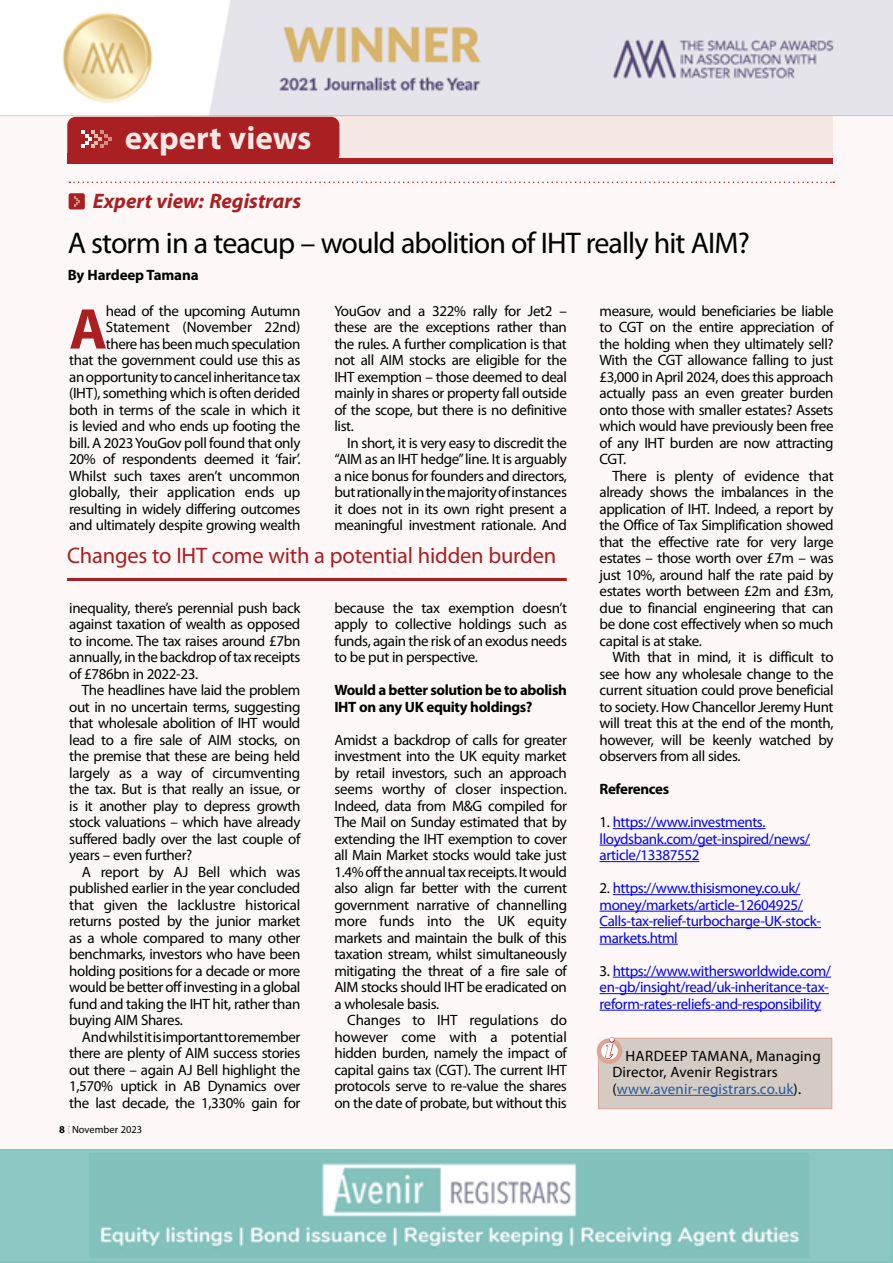
<style>
.page{position:relative;width:893px;height:1263px;background:#fff}
.page>*{position:absolute;margin:0;border:0;box-sizing:border-box;transform-origin:0 0}
.t1{font:700 58.05px "Myriad Pro";color:#aa1f22}
.t2{font:700 33px "Myriad Pro";color:#f6e8e4}
.t3{font:30px "Myriad Pro";letter-spacing:-.03em;color:#000}
.t4{font:22.5px "Myriad Pro";letter-spacing:-.01em;color:#aa1f22}
.t5{font:italic 700 21px "Myriad Pro";color:#aa1f22}
.t6{font:15px/16.5px "Myriad Pro";letter-spacing:-.025em;color:#000;text-align:justify}
.t7{font:15px/16.5px "Myriad Pro";letter-spacing:-.025em;color:#00f}
.t8{font:700 15px/16.5px "Myriad Pro";letter-spacing:-.025em;color:#000}
.t9{font:15px/16.5px "Myriad Pro";letter-spacing:.01em;color:#000}
.t10{font:10.5px "Myriad Pro";color:#000}
.s1{color:#000}
.s2{color:#275b9b}
.s3{font-weight:700}
</style>
<div class="page">
<div style="left:0;top:116px;width:892px;height:1034px;background:#fdf8f7"></div>
<hr style="left:613px;top:828px;width:152px;height:1px;background:#00f">
<hr style="left:600px;top:845px;width:210px;height:1px;background:#00f">
<hr style="left:600px;top:861px;width:99px;height:1px;background:#00f">
<hr style="left:613px;top:894px;width:187px;height:1px;background:#00f">
<hr style="left:600px;top:911px;width:203px;height:1px;background:#00f">
<hr style="left:600px;top:927px;width:221px;height:1px;background:#00f">
<hr style="left:600px;top:944px;width:78px;height:1px;background:#00f">
<hr style="left:613px;top:977px;width:218px;height:1px;background:#00f">
<hr style="left:600px;top:993px;width:229px;height:1px;background:#00f">
<hr style="left:600px;top:1010px;width:221px;height:1px;background:#00f">
<div style="left:69px;top:193px;width:16px;height:16px;background:#aa1f22;border-radius:2px"></div>
<svg style="left:74px;top:196px;width:6px;height:11px"></svg>
<svg style="left:69px;top:182px;width:765px;height:1px"></svg>
<div style="left:154px;top:116px;width:679px;height:45px;background:#f6e8e4"></div>
<div style="left:67px;top:117px;width:272px;height:46px;background:#aa1f22;border-radius:9px"></div>
<div style="left:67px;top:158px;width:766px;height:5px;background:#aa1f22"></div>
<svg style="left:81px;top:130px;width:30px;height:18px"></svg>
<div style="left:67px;top:153px;width:6px;height:11px;background:#aa1f22"></div>
<div style="left:598px;top:1038px;width:234px;height:71px;background:#d3cbc4"></div>
<div style="left:598px;top:1038px;width:234px;height:71px;border:1px solid #dba595"></div>
<div style="left:597px;top:1037px;width:12px;height:12px;background:#fbf4f2"></div>
<svg style="left:599px;top:1040px;width:21px;height:21px"></svg>
<div style="left:597px;top:1038px;width:25px;height:26px;border:4px solid #dba595;border-radius:50%"></div>
<hr style="left:617px;top:1095px;width:177px;height:1px;background:#275b9b">
<hr style="left:67px;top:578px;width:500px;height:3px;background:#aa1f22">
<img style="left:62px;top:0;width:831px;height:115px">
<hr style="left:0;top:115px;width:893px;height:1px;background:#aa1f22">
<svg style="left:0;top:1149px;width:893px;height:114px;background:#93c8c5"></svg>
<h2 class="t2" style="left:125px;top:116px;width:188px">expert views</h2>
<h3 class="t5" style="left:93px;top:188px;width:210px">Expert view: Registrars</h3>
<h3 class="t3" style="left:68px;top:224px;width:684px">A storm in a teacup – would abolition of IHT really hit AIM?</h3>
<p class="t8" style="left:68px;top:266px;width:132px">By Hardeep Tamana</p>
<h1 class="t1" style="left:69px;top:291px;width:40px">A</h1>
<p class="t6" style="left:334px;top:302px;width:234px">YouGov and a 322% rally for Jet2 – these are the exceptions rather than the rules. A further complication is that not all AIM stocks are eligible for the IHT exemption – those deemed to deal mainly in shares or property fall outside of the scope, but there is no definitive list.</p>
<p class="t6" style="left:334px;top:434px;width:234px;text-indent:13px">In short, it is very easy to discredit the “AIM as an IHT hedge” line. It is arguably a nice bonus for founders and directors, but rationally in the majority of instances it does not in its own right present a meaningful investment rationale. And</p>
<p class="t6" style="left:69px;top:302px;width:233px;text-align:right">head of the upcoming Autumn Statement (November 22nd)<br>there has been much speculation<br>that the government could use this as an opportunity to cancel inheritance tax (IHT), something which is often derided both in terms of the scale in which it is levied and who ends up footing the bill. A 2023 YouGov poll found that only 20% of respondents deemed it ‘fair’.<br>Whilst such taxes aren’t uncommon globally, their application ends up resulting in widely differing outcomes and ultimately despite growing wealth</p>
<p class="t6" style="left:600px;top:302px;width:236px">measure, would beneficiaries be liable to CGT on the entire appreciation of the holding when they ultimately sell?<br>With the CGT allowance falling to just £3,000 in April 2024, does this approach actually pass an even greater burden onto those with smaller estates? Assets which would have previously been free of any IHT burden are now attracting CGT.</p>
<p class="t6" style="left:600px;top:467px;width:236px;text-indent:13px">There is plenty of evidence that already shows the imbalances in the application of IHT. Indeed, a report by the Office of Tax Simplification showed that the effective rate for very large estates – those worth over £7m – was just 10%, around half the rate paid by estates worth between £2m and £3m, due to financial engineering that can be done cost effectively when so much capital is at stake.</p>
<p class="t6" style="left:600px;top:649px;width:236px;text-indent:13px">With that in mind, it is difficult to see how any wholesale change to the current situation could prove beneficial to society. How Chancellor Jeremy Hunt will treat this at the end of the month, however, will be keenly watched by observers from all sides.</p>
<p class="t8" style="left:600px;top:780px;width:71px">References</p>
<p class="t7" style="left:600px;top:814px;width:212px"><span class="s1">1.</span> https://www.investments. lloydsbank.com/get-inspired/news/ article/13387552</p>
<p class="t7" style="left:600px;top:880px;width:223px"><span class="s1">2.</span> https://www.thisismoney.co.uk/ money/markets/article-12604925/ Calls-tax-relief-turbocharge-UK-stock&shy;markets.html</p>
<p class="t7" style="left:600px;top:962px;width:233px"><span class="s1">3.</span> https://www.withersworldwide.com/ en-gb/insight/read/uk-inheritance-tax&shy;reform-rates-reliefs-and-responsibility</p>
<h3 class="t4" style="left:67px;top:541px;width:491px">Changes to IHT come with a potential hidden burden</h3>
<p class="t6" style="left:334px;top:599px;width:234px">because the tax exemption doesn’t apply to collective holdings such as funds, again the risk of an exodus needs to be put in perspective.</p>
<p class="t8" style="left:334px;top:681px;width:234px">Would a better solution be to abolish<br>IHT on any UK equity holdings?</p>
<p class="t6" style="left:334px;top:731px;width:234px">Amidst a backdrop of calls for greater investment into the UK equity market by retail investors, such an approach seems worthy of closer inspection.<br>Indeed, data from M&amp;G compiled for The Mail on Sunday estimated that by extending the IHT exemption to cover all Main Market stocks would take just 1.4% off the annual tax receipts. It would also align far better with the current government narrative of channelling more funds into the UK equity markets and maintain the bulk of this taxation stream, whilst simultaneously mitigating the threat of a fire sale of AIM stocks should IHT be eradicated on a wholesale basis.</p>
<p class="t6" style="left:334px;top:1012px;width:234px;text-indent:13px">Changes to IHT regulations do however come with a potential hidden burden, namely the impact of capital gains tax (CGT). The current IHT protocols serve to re-value the shares on the date of probate, but without this</p>
<p class="t6" style="left:69px;top:599px;width:233px">inequality, there’s perennial push back against taxation of wealth as opposed to income. The tax raises around £7bn annually, in the backdrop of tax receipts of £786bn in 2022-23.</p>
<p class="t6" style="left:69px;top:682px;width:233px;text-indent:13px">The headlines have laid the problem out in no uncertain terms, suggesting that wholesale abolition of IHT would lead to a fire sale of AIM stocks, on the premise that these are being held largely as a way of circumventing the tax. But is that really an issue, or is it another play to depress growth stock valuations – which have already suffered badly over the last couple of years – even further?</p>
<p class="t6" style="left:69px;top:863px;width:233px;text-indent:13px">A report by AJ Bell which was published earlier in the year concluded that given the lacklustre historical returns posted by the junior market as a whole compared to many other benchmarks, investors who have been holding positions for a decade or more would be better off investing in a global fund and taking the IHT hit, rather than buying AIM Shares.</p>
<p class="t6" style="left:69px;top:1028px;width:233px;text-indent:13px">And whilst it is important to remember there are plenty of AIM success stories out there – again AJ Bell highlight the 1,570% uptick in AB Dynamics over the last decade, the 1,330% gain for</p>
<p class="t9" style="left:612px;top:1047px;width:210px;text-indent:-7px"><sup>i</sup> HARDEEP TAMANA, Managing<br>Director, Avenir Registrars (<span class="s2">www.avenir-registrars.co.uk</span>).</p>
<p class="t10" style="left:59px;top:1123px;width:85px"><span class="s3">8</span> November 2023</p>
</div>
